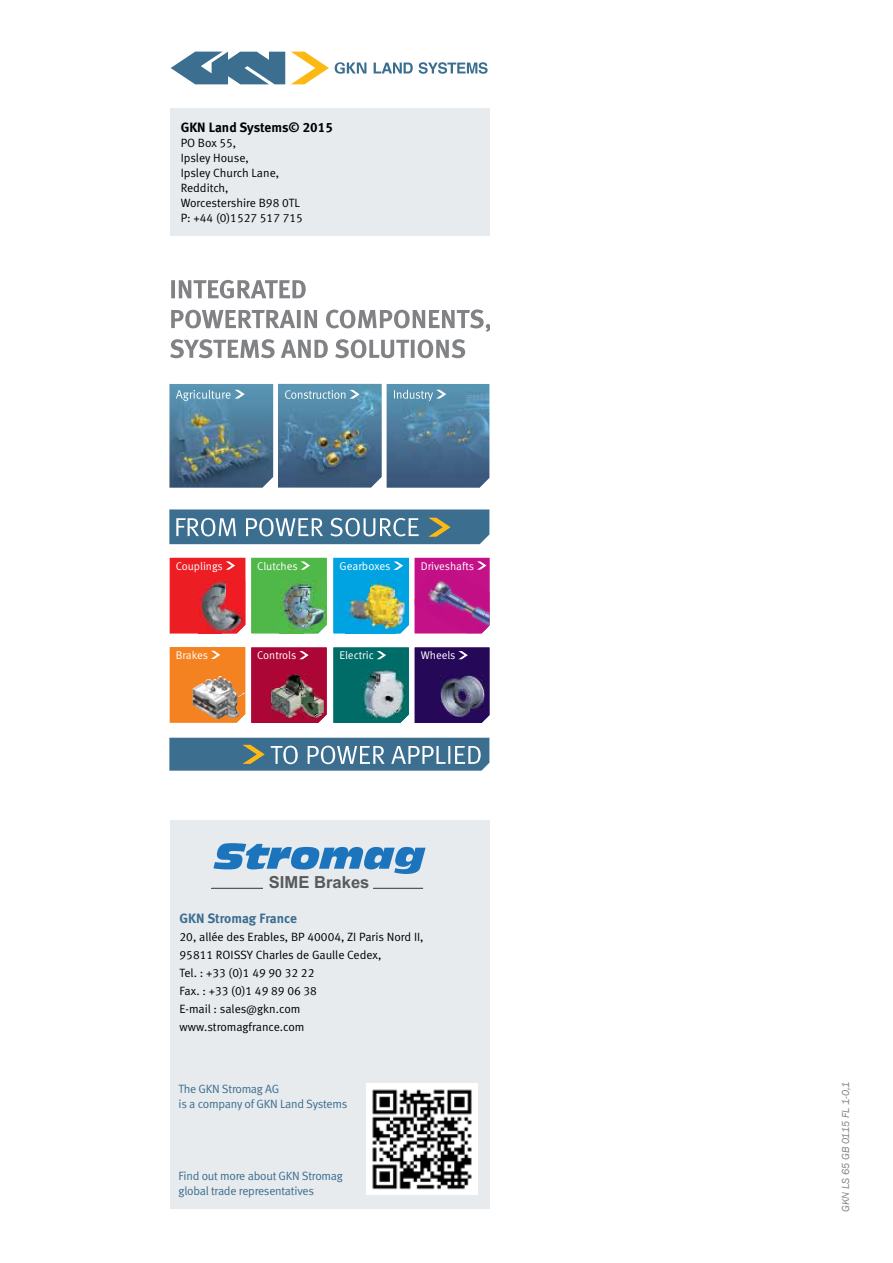
<style>
.page{position:relative;width:893px;height:1263px;background:#fff}
.page>*{position:absolute;margin:0;border:0;box-sizing:border-box;transform-origin:0 0}
.t1{font:700 16.65px "Arial";color:#58595b}
.t2{font:13.5px "Meta Bold LF";color:#000}
.t3{font:13.5px "Meta Bold LF";color:#3b6e8f}
.t4{font:12px/15px "Meta Normal LF";color:#000}
.t5{font:12px/14.7px "Meta Normal LF";letter-spacing:-.02em;color:#3b6e8f}
.t6{font:11.4px "Meta Normal LF";letter-spacing:-.005em;color:#fff}
.t7{font:11.25px "Meta Normal LF";color:#fff}
.t8{font:italic 10.5px "Franklin Gothic";letter-spacing:-.005em;color:#808285}
</style>
<div class="page">
<div style="left:170px;top:558px;width:75px;height:75px;background:#ed1d24"></div>
<img style="left:198px;top:581px;width:43px;height:52px">
<img style="left:241px;top:581px;width:4px;height:48px">
<img style="left:169px;top:384px;width:104px;height:104px">
<svg style="left:170px;top:339px;width:295px;height:19px"></svg>
<svg style="left:171px;top:309px;width:318px;height:23px"></svg>
<svg style="left:171px;top:280px;width:135px;height:18px"></svg>
<img style="left:278px;top:384px;width:104px;height:104px">
<img style="left:387px;top:384px;width:102px;height:104px">
<div style="left:251px;top:558px;width:76px;height:75px;background:#50b848"></div>
<img style="left:280px;top:581px;width:42px;height:52px">
<img style="left:322px;top:581px;width:5px;height:48px">
<div style="left:333px;top:558px;width:76px;height:75px;background:#00a3e1"></div>
<img style="left:345px;top:574px;width:64px;height:59px">
<img style="left:415px;top:558px;width:74px;height:75px">
<div style="left:170px;top:647px;width:75px;height:76px;background:#f58220"></div>
<img style="left:192px;top:676px;width:53px;height:43px">
<img style="left:251px;top:647px;width:76px;height:76px">
<svg style="left:333px;top:647px;width:76px;height:76px"></svg>
<img style="left:361px;top:668px;width:44px;height:51px">
<div style="left:415px;top:647px;width:74px;height:76px;background:#260859"></div>
<img style="left:441px;top:676px;width:44px;height:41px">
<svg style="left:169px;top:509px;width:320px;height:35px"></svg>
<svg style="left:169px;top:738px;width:320px;height:33px"></svg>
<svg style="left:394px;top:390px;width:52px;height:11px"></svg>
<svg style="left:285px;top:390px;width:75px;height:9px"></svg>
<svg style="left:176px;top:390px;width:69px;height:11px"></svg>
<div style="left:170px;top:108px;width:319px;height:128px;background:#e8ebee"></div>
<div style="left:170px;top:821px;width:319px;height:388px;background:#e8ebee"></div>
<img style="left:367px;top:1084px;width:110px;height:110px">
<svg style="left:213px;top:843px;width:213px;height:31px"></svg>
<hr style="left:212px;top:888px;width:51px;height:1px;background:#58595b">
<hr style="left:373px;top:888px;width:50px;height:1px;background:#58595b">
<svg style="left:171px;top:52px;width:114px;height:32px"></svg>
<svg style="left:291px;top:52px;width:38px;height:32px"></svg>
<svg style="left:335px;top:62px;width:31px;height:12px"></svg>
<svg style="left:374px;top:63px;width:39px;height:10px"></svg>
<svg style="left:419px;top:62px;width:69px;height:12px"></svg>
<p class="t2" style="left:181px;top:119px;width:154px">GKN Land Systems© 2015</p>
<p class="t4" style="left:181px;top:135px;width:124px">PO Box 55,<br>Ipsley House,<br>Ipsley Church Lane,<br>Redditch,<br>Worcestershire B98 0TL<br>P: +44 (0)1527 517 715</p>
<p class="t7" style="left:176px;top:559px;width:49px">Couplings</p>
<p class="t7" style="left:257px;top:559px;width:42px">Clutches</p>
<p class="t6" style="left:339px;top:559px;width:53px">Gearboxes</p>
<p class="t7" style="left:421px;top:559px;width:55px">Driveshafts</p>
<p class="t7" style="left:176px;top:648px;width:34px">Brakes</p>
<p class="t7" style="left:257px;top:649px;width:41px">Controls</p>
<p class="t7" style="left:339px;top:649px;width:36px">Electric</p>
<p class="t7" style="left:421px;top:649px;width:36px">Wheels</p>
<h1 class="t1" style="left:269px;top:871px;width:102px">SIME Brakes</h1>
<p class="t3" style="left:180px;top:910px;width:119px">GKN Stromag France</p>
<p class="t4" style="left:180px;top:927px;width:246px;line-height:18px">20, allée des Erables, BP 40004, ZI Paris Nord II,<br>95811 ROISSY Charles de Gaulle Cedex,<br>Tel. : +33 (0)1 49 90 32 22<br>Fax. : +33 (0)1 49 89 06 38<br>E-mail : sales@gkn.com www.stromagfrance.com</p>
<p class="t5" style="left:179px;top:1081px;width:170px">The GKN Stromag AG<br>is a company of GKN Land Systems</p>
<p class="t5" style="left:179px;top:1168px;width:166px">Find out more about GKN Stromag global trade representatives</p>
<p class="t8" style="left:839px;top:1212px;width:132px;rotate:-90deg">GKN LS 65 GB 0115 FL 1-0,1</p>
</div>
